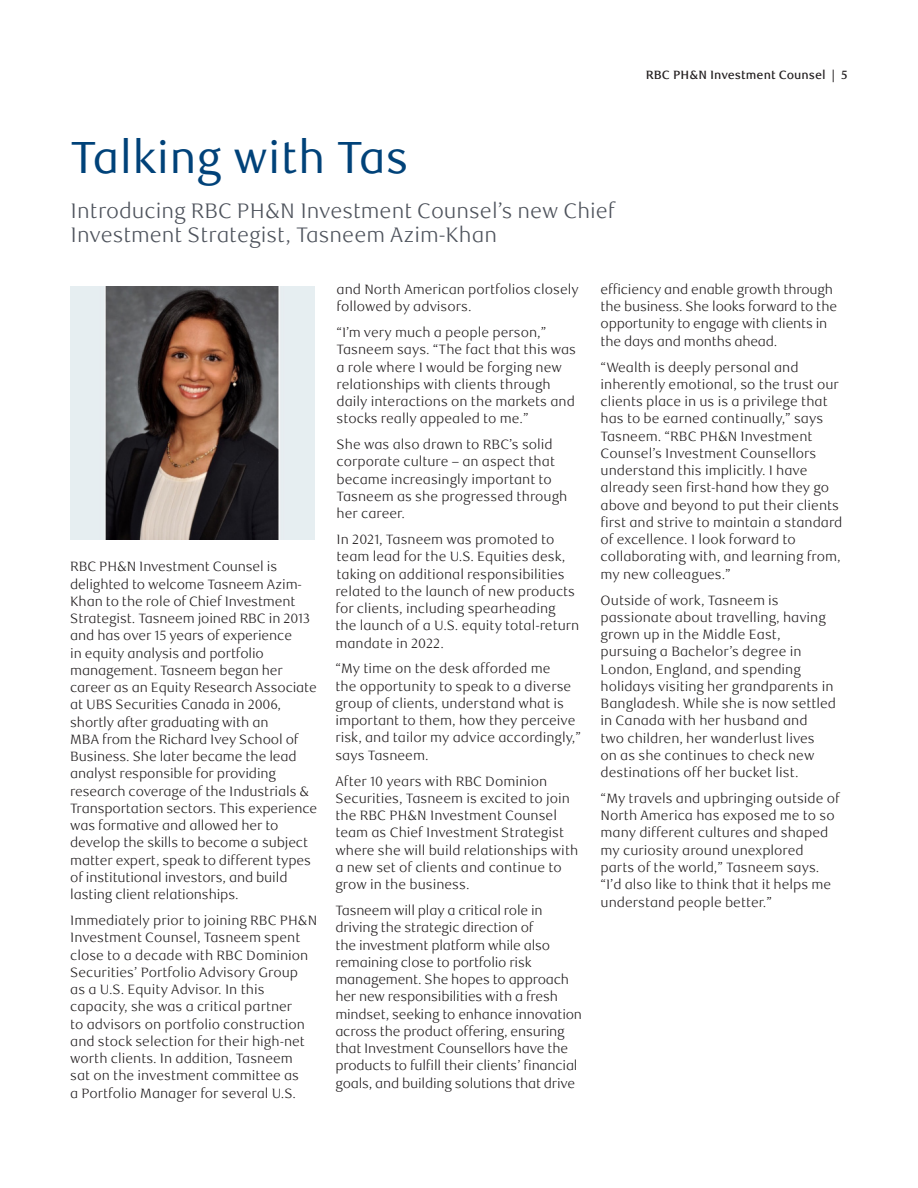
<style>
.page{position:relative;width:918px;height:1188px;background:#fff}
.page>*{position:absolute;margin:0;border:0;box-sizing:border-box;transform-origin:0 0}
.t1{font:45px "RBC Text";color:#004279}
.t2{font:300 21px/24px "RBC Text";color:#4e535c}
.t3{font:300 13.5px/17.2px "RBC Text";color:#231f20}
.t4{font:500 12px "RBC Text";color:#231f20}
</style>
<div class="page">
<img style="left:70px;top:286px;width:245px;height:254px">
<h1 class="t1" style="left:71px;top:131px;width:340px">Talking with Tas</h1>
<h2 class="t2" style="left:71px;top:200px;width:546px">Introducing RBC PH&amp;N Investment Counsel’s new Chief<br>Investment Strategist, Tasneem Azim-Khan</h2>
<p class="t4" style="left:646px;top:67px;width:203px">RBC PH&amp;N Investment Counsel | 5</p>
<p class="t3" style="left:70px;top:558px;width:249px">RBC PH&amp;N Investment Counsel is delighted to welcome Tasneem Azim-Khan to the role of Chief Investment Strategist. Tasneem joined RBC in 2013 and has over 15 years of experience<br>in equity analysis and portfolio management. Tasneem began her career as an Equity Research Associate at UBS Securities Canada in 2006, shortly after graduating with an<br>MBA from the Richard Ivey School of Business. She later became the lead analyst responsible for providing research coverage of the Industrials &amp; Transportation sectors. This experience was formative and allowed her to develop the skills to become a subject matter expert, speak to different types of institutional investors, and build lasting client relationships.</p>
<p class="t3" style="left:70px;top:912px;width:249px">Immediately prior to joining RBC PH&amp;N Investment Counsel, Tasneem spent close to a decade with RBC Dominion Securities’ Portfolio Advisory Group<br>as a U.S. Equity Advisor. In this capacity, she was a critical partner<br>to advisors on portfolio construction and stock selection for their high-net worth clients. In addition, Tasneem<br>sat on the investment committee as<br>a Portfolio Manager for several U.S.</p>
<p class="t3" style="left:337px;top:281px;width:244px">and North American portfolios closely followed by advisors.</p>
<p class="t3" style="left:337px;top:324px;width:241px">“I’m very much a people person,” Tasneem says. “The fact that this was a role where I would be forging new relationships with clients through daily interactions on the markets and stocks really appealed to me.”</p>
<p class="t3" style="left:337px;top:436px;width:232px">She was also drawn to RBC’s solid corporate culture – an aspect that became increasingly important to<br>Tasneem as she progressed through her career.</p>
<p class="t3" style="left:335px;top:531px;width:245px">In 2021, Tasneem was promoted to team lead for the U.S. Equities desk, taking on additional responsibilities related to the launch of new products for clients, including spearheading the launch of a U.S. equity total-return mandate in 2022.</p>
<p class="t3" style="left:335px;top:661px;width:247px">“My time on the desk afforded me<br>the opportunity to speak to a diverse group of clients, understand what is important to them, how they perceive risk, and tailor my advice accordingly,” says Tasneem.</p>
<p class="t3" style="left:335px;top:773px;width:245px">After 10 years with RBC Dominion Securities, Tasneem is excited to join the RBC PH&amp;N Investment Counsel team as Chief Investment Strategist where she will build relationships with a new set of clients and continue to grow in the business.</p>
<p class="t3" style="left:335px;top:902px;width:248px">Tasneem will play a critical role in driving the strategic direction of<br>the investment platform while also remaining close to portfolio risk management. She hopes to approach her new responsibilities with a fresh mindset, seeking to enhance innovation across the product offering, ensuring that Investment Counsellors have the products to fulfill their clients’ financial goals, and building solutions that drive</p>
<p class="t3" style="left:601px;top:281px;width:238px">efficiency and enable growth through the business. She looks forward to the opportunity to engage with clients in the days and months ahead.</p>
<p class="t3" style="left:601px;top:359px;width:243px">“Wealth is deeply personal and inherently emotional, so the trust our clients place in us is a privilege that has to be earned continually,” says Tasneem. “RBC PH&amp;N Investment Counsel’s Investment Counsellors understand this implicitly. I have already seen first-hand how they go above and beyond to put their clients first and strive to maintain a standard of excellence. I look forward to collaborating with, and learning from, my new colleagues.”</p>
<p class="t3" style="left:601px;top:592px;width:237px">Outside of work, Tasneem is passionate about travelling, having grown up in the Middle East, pursuing a Bachelor’s degree in<br>London, England, and spending holidays visiting her grandparents in<br>Bangladesh. While she is now settled in Canada with her husband and<br>two children, her wanderlust lives<br>on as she continues to check new destinations off her bucket list.</p>
<p class="t3" style="left:601px;top:790px;width:241px">“My travels and upbringing outside of North America has exposed me to so many different cultures and shaped my curiosity around unexplored parts of the world,” Tasneem says. “I’d also like to think that it helps me understand people better.”</p>
</div>
